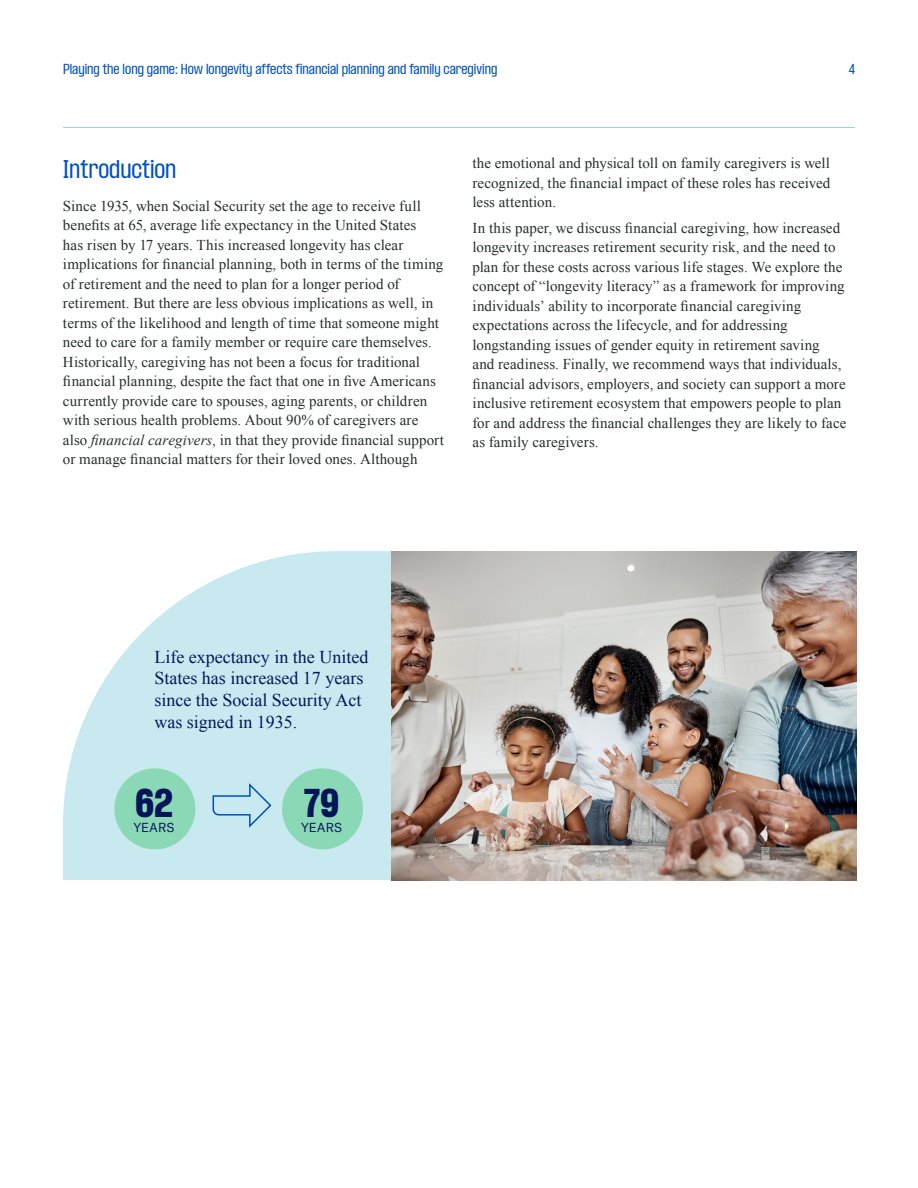
<style>
.page{position:relative;width:918px;height:1188px;background:#fff}
.page>*{position:absolute;margin:0;border:0;box-sizing:border-box;transform-origin:0 0}
.t1{font:900 condensed 34.8px "PP Formula";color:#041459}
.Blue_Subhead{font:condensed 22.5px "PP Formula";color:#0050c1}
.t2{font:18px/21.6px "Times New Roman";color:#04175c}
.Body_Copy{font:15px/19.5px "Times New Roman";letter-spacing:.005em;color:#282d2d}
.t3{font:condensed 12.75px "PP Formula";color:#0050c1}
.t4{font:12px "Atlas Grotesk";letter-spacing:-.005em;color:#041459}
.s1{font-style:italic}
</style>
<div class="page">
<hr style="left:63px;top:127px;width:792px;height:1px;background:#95d4e9">
<svg style="left:63px;top:551px;width:329px;height:329px;fill:#c8e9f0"></svg>
<img style="left:392px;top:551px;width:464px;height:329px">
<div style="left:114px;top:768px;width:81px;height:81px;background:#8bd8b6;border-radius:50%"></div>
<div style="left:282px;top:768px;width:81px;height:81px;background:#8bd8b6;border-radius:50%"></div>
<svg style="left:212px;top:781px;width:61px;height:47px;background:#b6dbeb"></svg>
<p class="t3" style="left:63px;top:61px;width:436px">Playing the long game: How longevity affects financial planning and family caregiving</p>
<p class="t3" style="left:849px;top:61px;width:8px">4</p>
<p class="Blue_Subhead" style="left:63px;top:155px;width:115px">Introduction</p>
<p class="Body_Copy" style="left:63px;top:196px;width:382px">Since 1935, when Social Security set the age to receive full benefits at 65, average life expectancy in the United States<br>has risen by 17 years. This increased longevity has clear implications for financial planning, both in terms of the timing of retirement and the need to plan for a longer period of retirement. But there are less obvious implications as well, in terms of the likelihood and length of time that someone might need to care for a family member or require care themselves.<br>Historically, caregiving has not been a focus for traditional financial planning, despite the fact that one in five Americans currently provide care to spouses, aging parents, or children with serious health problems. About 90% of caregivers are also <span class="s1">financial caregivers</span>, in that they provide financial support or manage financial matters for their loved ones. Although</p>
<p class="Body_Copy" style="left:472px;top:153px;width:359px;text-align:justify">the emotional and physical toll on family caregivers is well recognized, the financial impact of these roles has received less attention.</p>
<p class="Body_Copy" style="left:472px;top:218px;width:375px">In this paper, we discuss financial caregiving, how increased longevity increases retirement security risk, and the need to plan for these costs across various life stages. We explore the concept of “longevity literacy” as a framework for improving individuals’ ability to incorporate financial caregiving expectations across the lifecycle, and for addressing longstanding issues of gender equity in retirement saving<br>and readiness. Finally, we recommend ways that individuals, financial advisors, employers, and society can support a more inclusive retirement ecosystem that empowers people to plan for and address the financial challenges they are likely to face as family caregivers.</p>
<p class="t2" style="left:154px;top:646px;width:215px">Life expectancy in the United<br>States has increased 17 years since the Social Security Act was signed in 1935.</p>
<p class="t1" style="left:135px;top:782px;width:40px">62</p>
<p class="t4" style="left:133px;top:817px;width:43px">YEARS</p>
<p class="t1" style="left:304px;top:782px;width:37px">79</p>
<p class="t4" style="left:301px;top:817px;width:43px">YEARS</p>
</div>
